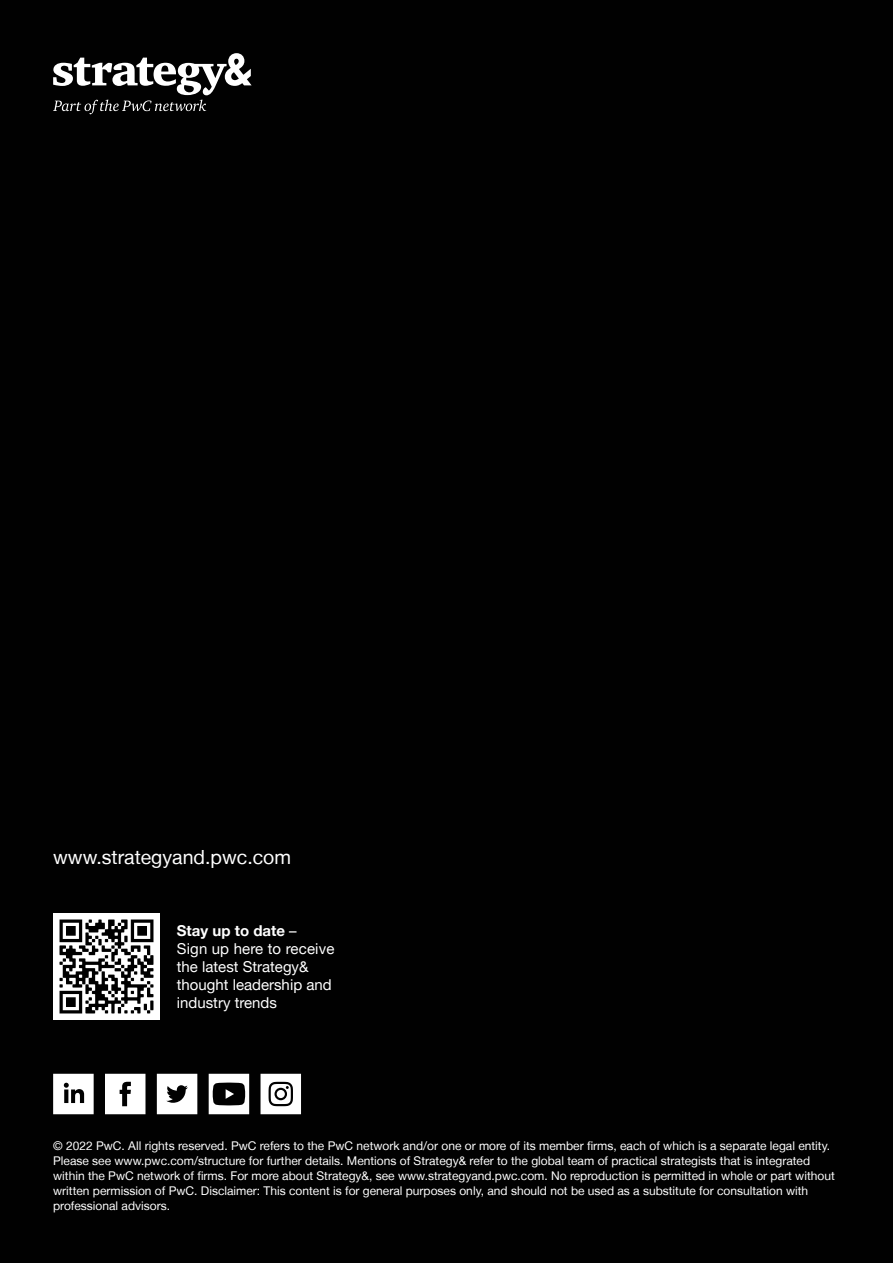
<style>
.page{position:relative;width:893px;height:1263px;background:#010101}
.page>*{position:absolute;margin:0;border:0;box-sizing:border-box;transform-origin:0 0}
.t1{font:19.5px "Helvetica Neue LT";color:#fff}
.t2{font:15px/18px "Helvetica Neue LT Pro";color:#fff}
.t3{font:12px/15px "Helvetica Neue LT";color:#fff}
.s1{font-weight:700}
</style>
<div class="page">
<svg style="left:53px;top:53px;width:199px;height:61px"></svg>
<img style="left:53px;top:913px;width:106px;height:106px">
<svg style="left:53px;top:1074px;width:41px;height:40px"></svg>
<svg style="left:105px;top:1074px;width:40px;height:40px"></svg>
<svg style="left:157px;top:1074px;width:40px;height:40px"></svg>
<svg style="left:209px;top:1074px;width:40px;height:40px"></svg>
<svg style="left:261px;top:1074px;width:40px;height:40px"></svg>
<p class="t1" style="left:53px;top:846px;width:239px">www.strategyand.pwc.com</p>
<p class="t2" style="left:177px;top:921px;width:159px"><span class="s1">Stay up to date</span> –<br>Sign up here to receive the latest Strategy&amp; thought leadership and industry trends</p>
<p class="t3" style="left:53px;top:1138px;width:783px">© 2022 PwC. All rights reserved. PwC refers to the PwC network and/or one or more of its member firms, each of which is a separate legal entity.<br>Please see www.pwc.com/structure for further details. Mentions of Strategy&amp; refer to the global team of practical strategists that is integrated within the PwC network of firms. For more about Strategy&amp;, see www.strategyand.pwc.com. No reproduction is permitted in whole or part without written permission of PwC. Disclaimer: This content is for general purposes only, and should not be used as a substitute for consultation with professional advisors.</p>
</div>
